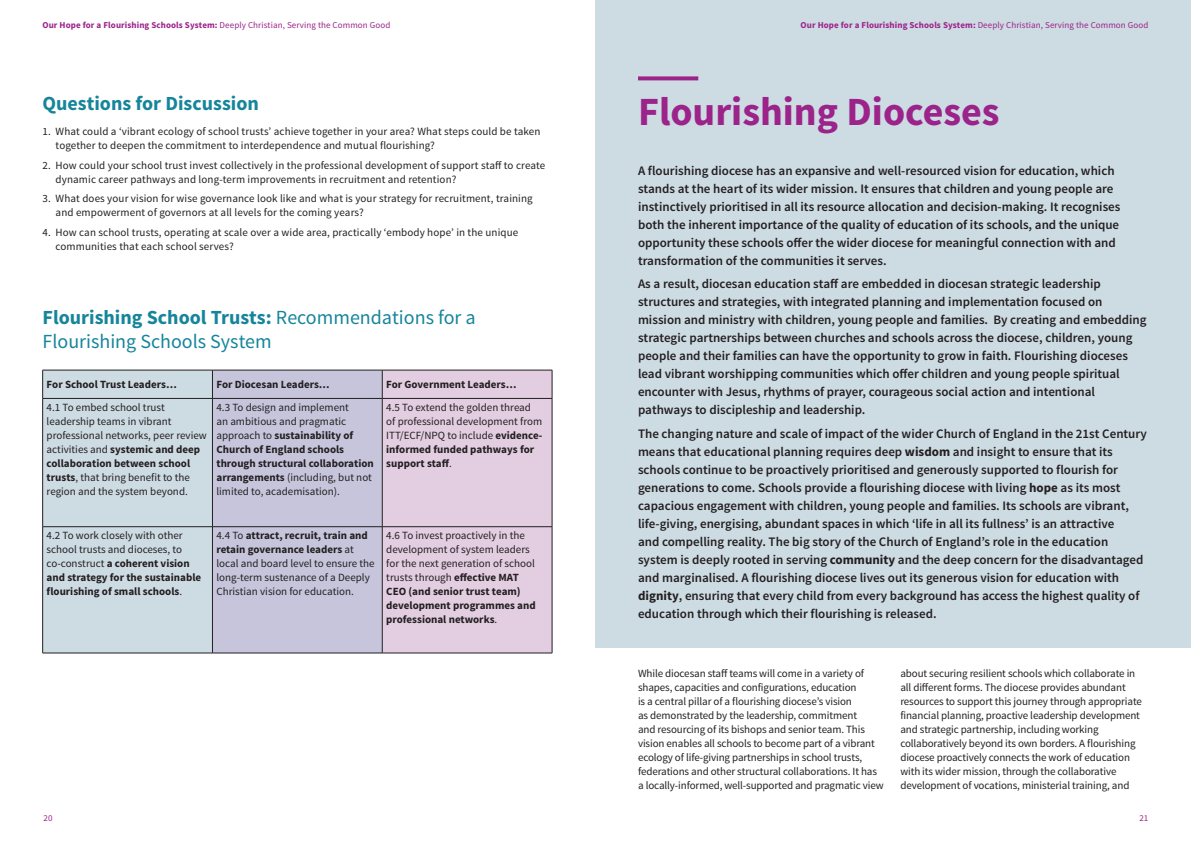
<style>
.page{position:relative;width:1191px;height:842px;background:#fff}
.page>*{position:absolute;margin:0;border:0;box-sizing:border-box;transform-origin:0 0}
.t1{font:700 40px "Source Sans Pro";color:#9b238a}
.t2{font:20px/24px "Source Sans Pro";color:#16859b}
.t3{font:700 20px "Source Sans Pro";color:#16859b}
.t4{font:600 13px/18px "Source Sans Pro";color:#231f20}
.t5{font:11px/14px "Source Sans Pro";letter-spacing:-.005em;color:#231f20}
.t6{font:700 11px/14px "Source Sans Pro";color:#231f20}
.t7{font:700 9px "Source Sans Pro";letter-spacing:.01em;color:#9b238a}
.t8{font:9px "Source Sans Pro";color:#9b238a}
.s1{font-weight:400}
.s2{font-weight:700}
</style>
<div class="page">
<div style="left:595px;top:0;width:596px;height:648px;background:#cddbe3"></div>
<div style="left:43px;top:371px;width:169px;height:282px;background:#cddbe3"></div>
<div style="left:213px;top:371px;width:169px;height:282px;background:#c6c5dc"></div>
<div style="left:383px;top:371px;width:169px;height:282px;background:#e2cde1"></div>
<hr style="left:43px;top:370px;width:169px;height:1px;background:#231f20">
<svg style="left:42px;top:370px;width:1px;height:28px"></svg>
<hr style="left:212px;top:370px;width:170px;height:1px;background:#231f20">
<svg style="left:212px;top:370px;width:1px;height:28px"></svg>
<hr style="left:382px;top:370px;width:170px;height:1px;background:#231f20">
<svg style="left:382px;top:370px;width:1px;height:28px"></svg>
<svg style="left:552px;top:370px;width:1px;height:28px"></svg>
<hr style="left:43px;top:398px;width:169px;height:1px;background:#231f20">
<hr style="left:42px;top:399px;width:1px;height:128px;background:#231f20">
<hr style="left:212px;top:398px;width:170px;height:1px;background:#231f20">
<hr style="left:212px;top:399px;width:1px;height:128px;background:#231f20">
<hr style="left:382px;top:398px;width:170px;height:1px;background:#231f20">
<hr style="left:382px;top:399px;width:1px;height:128px;background:#231f20">
<hr style="left:552px;top:399px;width:1px;height:128px;background:#231f20">
<hr style="left:43px;top:526px;width:169px;height:1px;background:#231f20">
<hr style="left:42px;top:527px;width:1px;height:126px;background:#231f20">
<hr style="left:212px;top:526px;width:170px;height:1px;background:#231f20">
<hr style="left:212px;top:527px;width:1px;height:126px;background:#231f20">
<hr style="left:382px;top:526px;width:170px;height:1px;background:#231f20">
<hr style="left:382px;top:527px;width:1px;height:126px;background:#231f20">
<hr style="left:552px;top:527px;width:1px;height:126px;background:#231f20">
<hr style="left:43px;top:653px;width:169px;height:1px;background:#231f20">
<hr style="left:212px;top:653px;width:170px;height:1px;background:#231f20">
<hr style="left:382px;top:653px;width:170px;height:1px;background:#231f20">
<svg style="left:638px;top:76px;width:60px;height:4px"></svg>
<p class="t7" style="left:43px;top:19px;width:349px">Our Hope for a Flourishing Schools System: <span class="s1">Deeply Christian, Serving the Common Good</span></p>
<p class="t3" style="left:43px;top:90px;width:218px">Questions for Discussion</p>
<p class="t5" style="left:56px;top:125px;width:486px;text-indent:-13px">1. What could a ‘vibrant ecology of school trusts’ achieve together in your area? What steps could be taken together to deepen the commitment to interdependence and mutual flourishing?</p>
<p class="t5" style="left:56px;top:158px;width:491px;text-indent:-13px">2. How could your school trust invest collectively in the professional development of support staff to create dynamic career pathways and long-term improvements in recruitment and retention?</p>
<p class="t5" style="left:56px;top:192px;width:479px;text-indent:-13px">3. What does your vision for wise governance look like and what is your strategy for recruitment, training and empowerment of governors at all levels for the coming years?</p>
<p class="t5" style="left:56px;top:226px;width:464px;text-indent:-13px">4. How can school trusts, operating at scale over a wide area, practically ‘embody hope’ in the unique communities that each school serves?</p>
<p class="t2" style="left:43px;top:305px;width:435px"><span class="s2">Flourishing School Trusts:</span> Recommendations for a<br>Flourishing Schools System</p>
<p class="t6" style="left:47px;top:378px;width:132px">For School Trust Leaders…</p>
<p class="t6" style="left:216px;top:378px;width:115px">For Diocesan Leaders…</p>
<p class="t6" style="left:386px;top:378px;width:132px">For Government Leaders…</p>
<p class="t5" style="left:47px;top:400px;width:162px">4.1 To embed school trust leadership teams in vibrant professional networks, peer review activities and <span class="s2">systemic and deep collaboration between school trusts</span>, that bring benefit to the region and the system beyond.</p>
<p class="t5" style="left:216px;top:400px;width:159px">4.3 To design and implement<br>an ambitious and pragmatic approach to <span class="s2">sustainability of<br>Church of England schools through structural collaboration arrangements</span> (including, but not limited to, academisation).</p>
<p class="t5" style="left:386px;top:400px;width:158px">4.5 To extend the golden thread of professional development from<br>ITT/ECF/NPQ to include <span class="s2">evidence&shy;informed funded pathways for support staff</span>.</p>
<p class="t6" style="left:47px;top:529px;width:156px"><span class="s1">4.2 To work closely with other school trusts and dioceses, to co-construct</span> a coherent vision and strategy for the sustainable flourishing of small schools<span class="s1">.</span></p>
<p class="t5" style="left:216px;top:528px;width:160px">4.4 To <span class="s2">attract, recruit, train and retain governance leaders</span> at local and board level to ensure the long-term sustenance of a Deeply<br>Christian vision for education.</p>
<p class="t5" style="left:386px;top:528px;width:151px">4.6 To invest proactively in the development of system leaders for the next generation of school trusts through <span class="s2">effective MAT<br>CEO (and senior trust team) development programmes and professional networks</span>.</p>
<p class="t8" style="left:44px;top:812px;width:11px">20</p>
<p class="t7" style="left:800px;top:19px;width:349px">Our Hope for a Flourishing Schools System: <span class="s1">Deeply Christian, Serving the Common Good</span></p>
<p class="t1" style="left:638px;top:86px;width:363px">Flourishing Dioceses</p>
<p class="t4" style="left:638px;top:162px;width:484px">A flourishing diocese has an expansive and well-resourced vision for education, which stands at the heart of its wider mission. It ensures that children and young people are instinctively prioritised in all its resource allocation and decision-making. It recognises both the inherent importance of the quality of education of its schools, and the unique opportunity these schools offer the wider diocese for meaningful connection with and transformation of the communities it serves.</p>
<p class="t4" style="left:638px;top:275px;width:510px">As a result, diocesan education staff are embedded in diocesan strategic leadership structures and strategies, with integrated planning and implementation focused on mission and ministry with children, young people and families. By creating and embedding strategic partnerships between churches and schools across the diocese, children, young people and their families can have the opportunity to grow in faith. Flourishing dioceses lead vibrant worshipping communities which offer children and young people spiritual encounter with Jesus, rhythms of prayer, courageous social action and intentional pathways to discipleship and leadership.</p>
<p class="t4" style="left:638px;top:425px;width:510px">The changing nature and scale of impact of the wider Church of England in the 21st Century means that educational planning requires deep <span class="s2">wisdom</span> and insight to ensure that its schools continue to be proactively prioritised and generously supported to flourish for generations to come. Schools provide a flourishing diocese with living <span class="s2">hope</span> as its most capacious engagement with children, young people and families. Its schools are vibrant, life-giving, energising, abundant spaces in which ‘life in all its fullness’ is an attractive<br>and compelling reality. The big story of the Church of England’s role in the education system is deeply rooted in serving <span class="s2">community</span> and the deep concern for the disadvantaged and marginalised. A flourishing diocese lives out its generous vision for education with <span class="s2">dignity</span>, ensuring that every child from every background has access the highest quality of education through which their flourishing is released.</p>
<p class="t5" style="left:638px;top:667px;width:247px">While diocesan staff teams will come in a variety of shapes, capacities and configurations, education<br>is a central pillar of a flourishing diocese’s vision<br>as demonstrated by the leadership, commitment<br>and resourcing of its bishops and senior team. This vision enables all schools to become part of a vibrant ecology of life-giving partnerships in school trusts, federations and other structural collaborations. It has a locally-informed, well-supported and pragmatic view</p>
<p class="t5" style="left:900px;top:667px;width:243px">about securing resilient schools which collaborate in all different forms. The diocese provides abundant resources to support this journey through appropriate financial planning, proactive leadership development and strategic partnership, including working collaboratively beyond its own borders. A flourishing diocese proactively connects the work of education with its wider mission, through the collaborative development of vocations, ministerial training, and</p>
<p class="t8" style="left:1139px;top:812px;width:11px">21</p>
</div>
